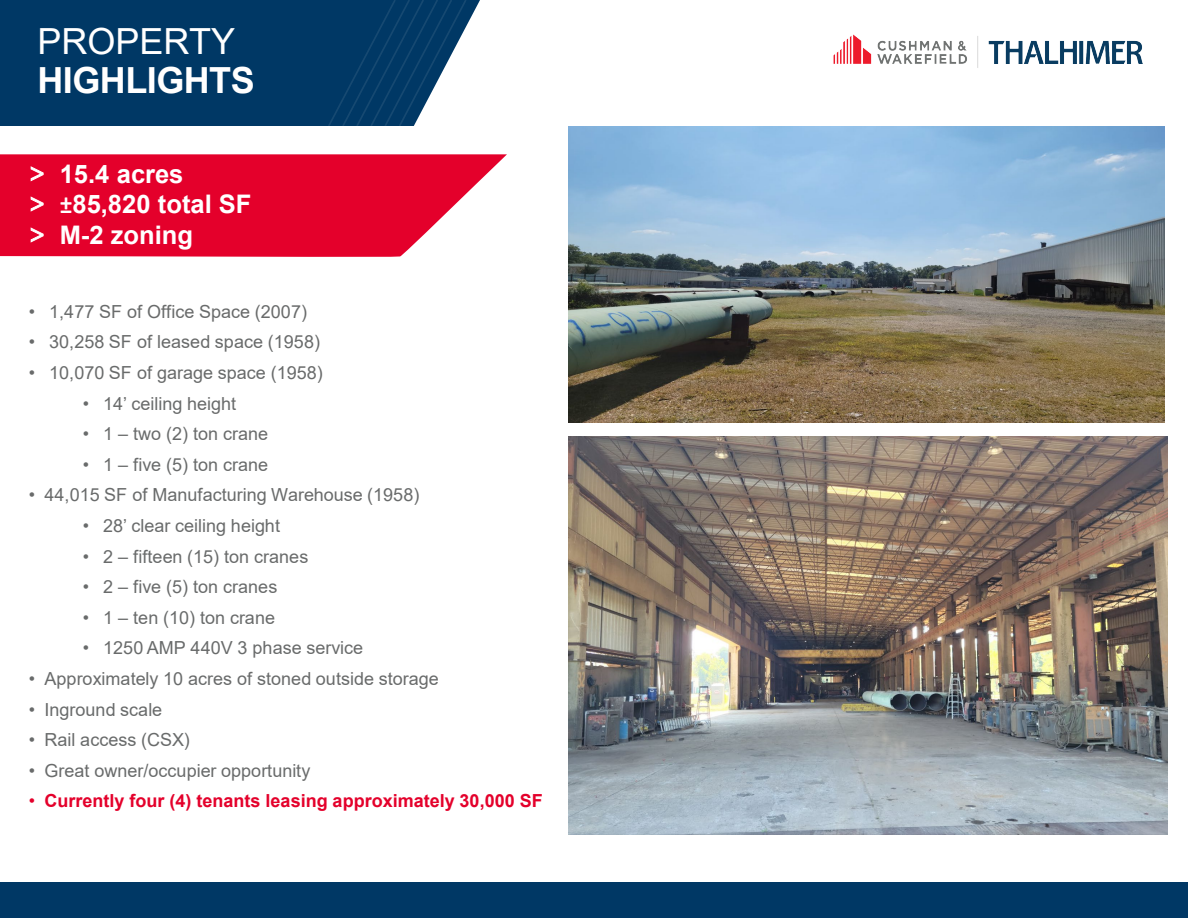
<style>
.page{position:relative;width:1188px;height:918px;background:#fff}
.page>*{position:absolute;margin:0;border:0;box-sizing:border-box;transform-origin:0 0}
.t1{font:700 36px "Arial";letter-spacing:-.015em;color:#fff}
.t2{font:36px "Arial";color:#fff}
.t3{font:700 25.5px "Arial";color:#fff}
.t4{font:18px "Arial";letter-spacing:.005em;color:#696b6b}
.t5{font:700 18px "Arial";color:#e4002b}
.s1{font-family:"Gotham";font-weight:400}
.s2{font-family:"Calibri"}
.s3{font-weight:400}
</style>
<div class="page">
<div style="left:0;top:0;width:480px;height:126px;background:#003865"></div>
<svg style="left:326px;top:0;width:142px;height:126px"></svg>
<svg style="left:0;top:154px;width:507px;height:103px;background:#e61940"></svg>
<img style="left:568px;top:436px;width:599px;height:399px">
<img style="left:568px;top:126px;width:597px;height:297px">
<img style="left:833px;top:34px;width:310px;height:34px">
<div style="left:0;top:882px;width:1188px;height:36px;background:#003865"></div>
<p class="t2" style="left:38px;top:16px;width:199px">PROPERTY</p>
<p class="t1" style="left:38px;top:55px;width:219px">HIGHLIGHTS</p>
<p class="t3" style="left:29px;top:156px;width:156px"><span class="s1">&gt;</span> 15.4 acres</p>
<p class="t3" style="left:29px;top:186px;width:224px"><span class="s1">&gt;</span> <span class="s2">±</span>85,820 total SF</p>
<p class="t3" style="left:29px;top:217px;width:166px"><span class="s1">&gt;</span> M-2 zoning</p>
<p class="t4" style="left:29px;top:299px;width:280px">• 1,477 SF of Office Space (2007)</p>
<p class="t4" style="left:29px;top:330px;width:293px">• 30,258 SF of leased space (1958)</p>
<p class="t4" style="left:29px;top:360px;width:296px">• 10,070 SF of garage space (1958)</p>
<p class="t4" style="left:83px;top:391px;width:155px">• 14’ ceiling height</p>
<p class="t4" style="left:83px;top:421px;width:187px">• 1 – two (2) ton crane</p>
<p class="t4" style="left:83px;top:452px;width:187px">• 1 – five (5) ton crane</p>
<p class="t4" style="left:29px;top:483px;width:392px">• 44,015 SF of Manufacturing Warehouse (1958)</p>
<p class="t4" style="left:83px;top:513px;width:199px">• 28’ clear ceiling height</p>
<p class="t4" style="left:83px;top:544px;width:227px">• 2 – fifteen (15) ton cranes</p>
<p class="t4" style="left:83px;top:574px;width:196px">• 2 – five (5) ton cranes</p>
<p class="t4" style="left:83px;top:605px;width:194px">• 1 – ten (10) ton crane</p>
<p class="t4" style="left:83px;top:636px;width:282px">• 1250 AMP 440V 3 phase service</p>
<p class="t4" style="left:29px;top:666px;width:411px">• Approximately 10 acres of stoned outside storage</p>
<p class="t4" style="left:29px;top:697px;width:135px">• Inground scale</p>
<p class="t4" style="left:29px;top:727px;width:163px">• Rail access (CSX)</p>
<p class="t4" style="left:29px;top:758px;width:283px">• Great owner/occupier opportunity</p>
<p class="t5" style="left:29px;top:788px;width:516px"><span class="s3">•</span> Currently four (4) tenants leasing approximately 30,000 SF</p>
</div>
